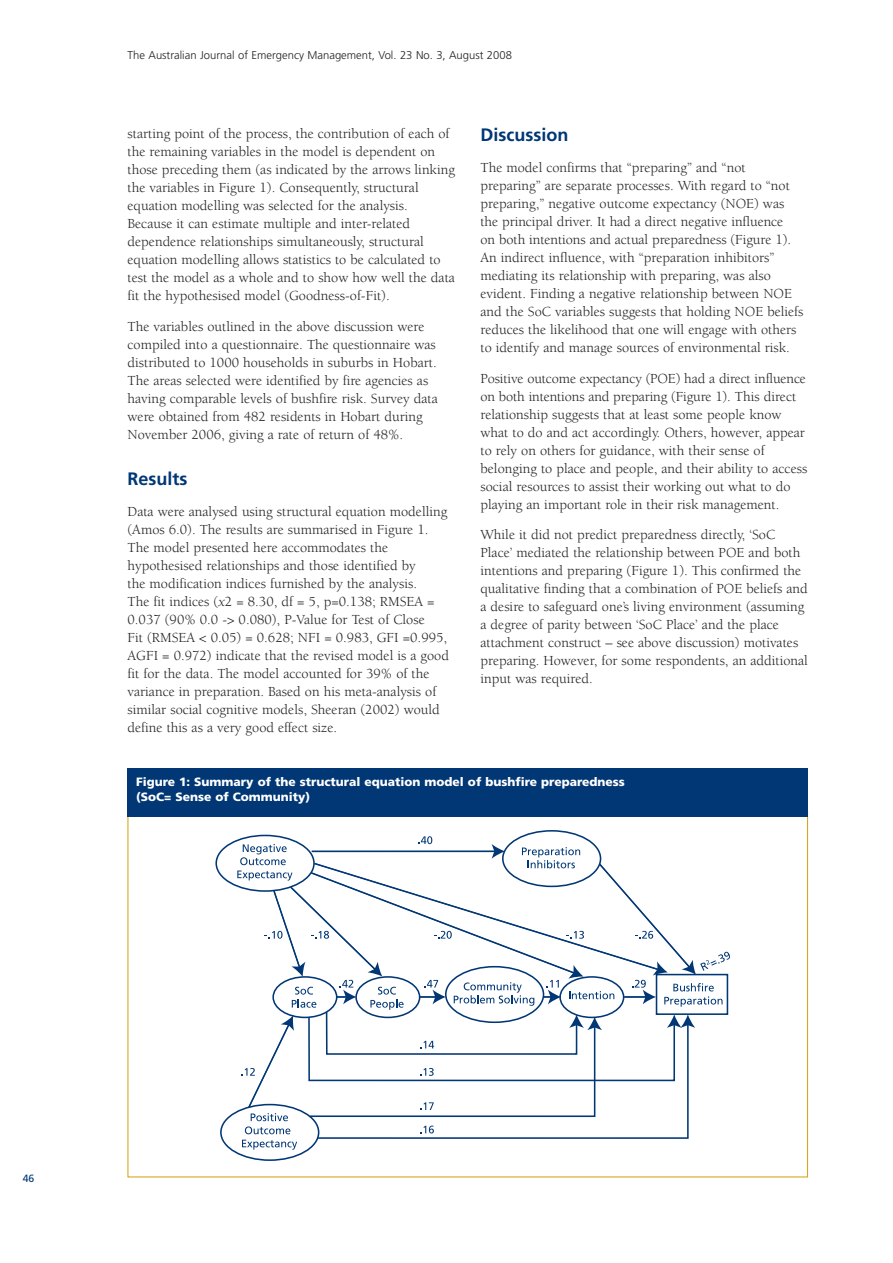
<style>
.page{position:relative;width:893px;height:1263px;background:#fff}
.page>*{position:absolute;margin:0;border:0;box-sizing:border-box;transform-origin:0 0}
.t1{font:700 18px "Frutiger";color:#013775}
.t2{font:14.25px/18px "Berkeley";color:#231f20}
.t3{font:900 12px/15px "Frutiger";color:#fff}
.t4{font:300 11.25px "Frutiger";color:#231f20}
.t5{font:10.5px "Frutiger";color:#013775}
.s1{font-style:italic}
</style>
<div class="page">
<div style="left:220px;top:1104px;width:99px;height:57px;border:2px solid #013775;border-radius:50%"></div>
<svg style="left:237px;top:836px;width:493px;height:314px"></svg>
<div style="left:656px;top:974px;width:72px;height:41px;border:2px solid #013775"></div>
<div style="left:128px;top:768px;width:680px;height:49px;background:#013775"></div>
<p class="t4" style="left:128px;top:49px;width:386px">The Australian Journal of Emergency Management, Vol. 23 No. 3, August 2008</p>
<p class="t2" style="left:128px;top:125px;width:329px">starting point of the process, the contribution of each of the remaining variables in the model is dependent on those preceding them (as indicated by the arrows linking the variables in Figure 1). Consequently, structural equation modelling was selected for the analysis.<br>Because it can estimate multiple and inter-related dependence relationships simultaneously, structural equation modelling allows statistics to be calculated to test the model as a whole and to show how well the data fit the hypothesised model (Goodness-of-Fit).</p>
<p class="t2" style="left:128px;top:318px;width:312px">The variables outlined in the above discussion were compiled into a questionnaire. The questionnaire was distributed to 1000 households in suburbs in Hobart.<br>The areas selected were identified by fire agencies as having comparable levels of bushfire risk. Survey data were obtained from 482 residents in Hobart during November 2006, giving a rate of return of 48%.</p>
<p class="t1" style="left:128px;top:468px;width:61px">Results</p>
<p class="t2" style="left:128px;top:502px;width:323px">Data were analysed using structural equation modelling (Amos 6.0). The results are summarised in Figure 1.<br>The model presented here accommodates the hypothesised relationships and those identified by<br>the modification indices furnished by the analysis.<br>The fit indices (<span class="s1">x</span>2 = 8.30, df = 5, p=0.138; RMSEA = 0.037 (90% 0.0 -&gt; 0.080), P-Value for Test of Close<br>Fit (RMSEA &lt; 0.05) = 0.628; NFI = 0.983, GFI =0.995, AGFI = 0.972) indicate that the revised model is a good fit for the data. The model accounted for 39% of the variance in preparation. Based on his meta-analysis of similar social cognitive models, Sheeran (2002) would define this as a very good effect size.</p>
<p class="t1" style="left:480px;top:124px;width:89px">Discussion</p>
<p class="t2" style="left:480px;top:159px;width:324px">The model confirms that “preparing” and “not preparing” are separate processes. With regard to “not preparing,” negative outcome expectancy (NOE) was the principal driver. It had a direct negative influence<br>on both intentions and actual preparedness (Figure 1).<br>An indirect influence, with “preparation inhibitors” mediating its relationship with preparing, was also evident. Finding a negative relationship between NOE and the SoC variables suggests that holding NOE beliefs reduces the likelihood that one will engage with others to identify and manage sources of environmental risk.</p>
<p class="t2" style="left:480px;top:369px;width:328px">Positive outcome expectancy (POE) had a direct influence on both intentions and preparing (Figure 1). This direct relationship suggests that at least some people know what to do and act accordingly. Others, however, appear to rely on others for guidance, with their sense of belonging to place and people, and their ability to access social resources to assist their working out what to do playing an important role in their risk management.</p>
<p class="t2" style="left:480px;top:526px;width:329px">While it did not predict preparedness directly, ‘SoC Place’ mediated the relationship between POE and both intentions and preparing (Figure 1). This confirmed the qualitative finding that a combination of POE beliefs and a desire to safeguard one’s living environment (assuming a degree of parity between ‘SoC Place’ and the place attachment construct – see above discussion) motivates preparing. However, for some respondents, an additional input was required.</p>
<p class="t3" style="left:136px;top:774px;width:490px">Figure 1: Summary of the structural equation model of bushfire preparedness (SoC= Sense of Community)</p>
<p class="t5" style="left:23px;top:1172px;width:13px">46</p>
</div>
